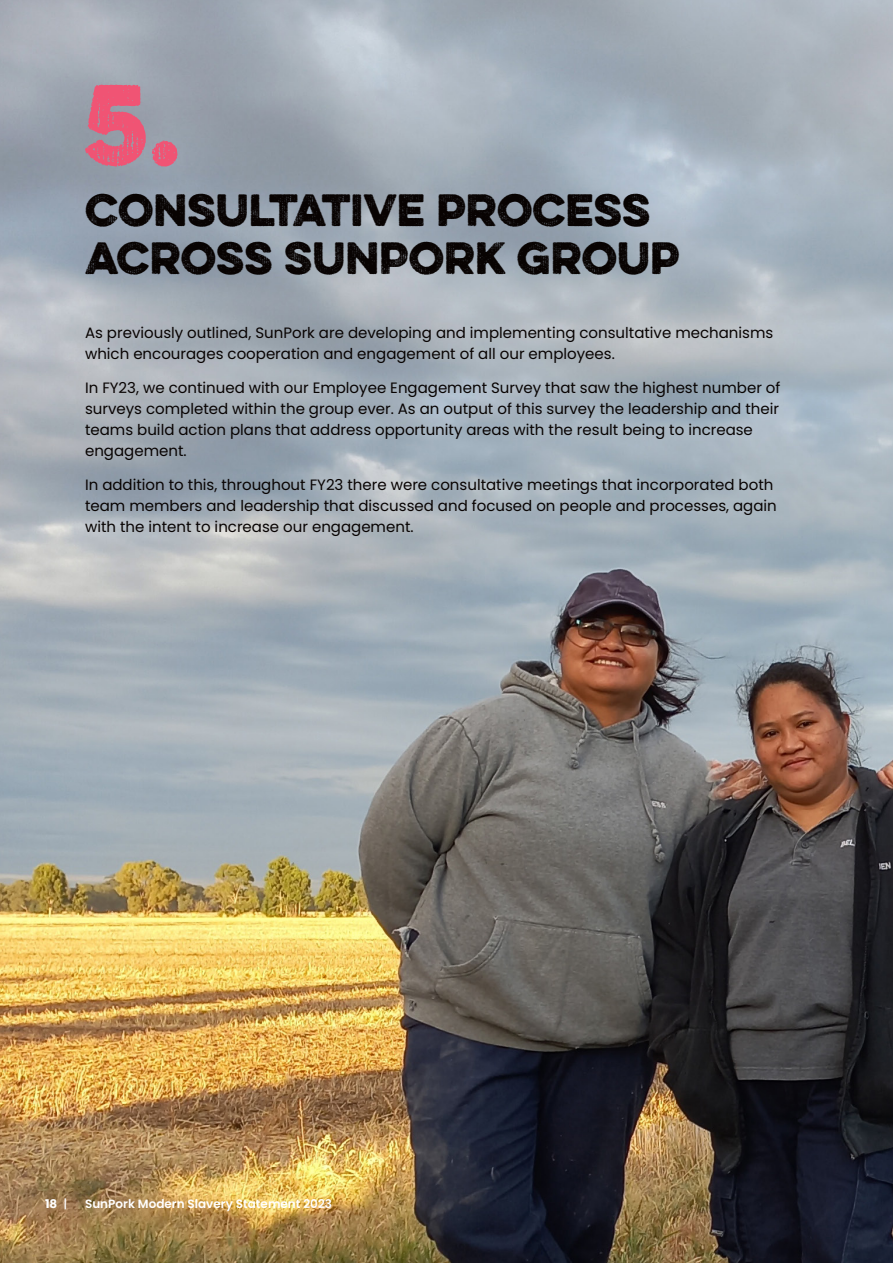
<style>
.page{position:relative;width:893px;height:1263px;background:#fff}
.page>*{position:absolute;margin:0;border:0;box-sizing:border-box;transform-origin:0 0}
.t1{font:700 102px "Eveleth";color:#f05474}
.t2{font:700 40.5px/48px "Eveleth";color:#080302}
.t3{font:15px/21px "Poppins";color:#080302}
.t4{font:600 12px "Poppins";color:#fff}
.t5{font:700 12px "Poppins";color:#fff}
.s1{font-weight:500}
</style>
<div class="page">
<img style="left:0;top:0;width:893px;height:1263px">
<p class="t1" style="left:82px;top:46px;width:101px">5.</p>
<p class="t2" style="left:85px;top:185px;width:596px">CONSULTATIVE PROCESS<br>ACROSS SUNPORK GROUP</p>
<p class="t3" style="left:85px;top:323px;width:690px">As previously outlined, SunPork are developing and implementing consultative mechanisms which encourages cooperation and engagement of all our employees.</p>
<p class="t3" style="left:85px;top:377px;width:697px">In FY23, we continued with our Employee Engagement Survey that saw the highest number of surveys completed within the group ever. As an output of this survey the leadership and their teams build action plans that address opportunity areas with the result being to increase engagement.</p>
<p class="t3" style="left:85px;top:474px;width:693px">In addition to this, throughout FY23 there were consultative meetings that incorporated both team members and leadership that discussed and focused on people and processes, again with the intent to increase our engagement.</p>
<p class="t5" style="left:45px;top:1196px;width:24px">18 <span class="s1">|</span></p>
<p class="t4" style="left:85px;top:1196px;width:249px">SunPork Modern Slavery Statement 2023</p>
</div>
